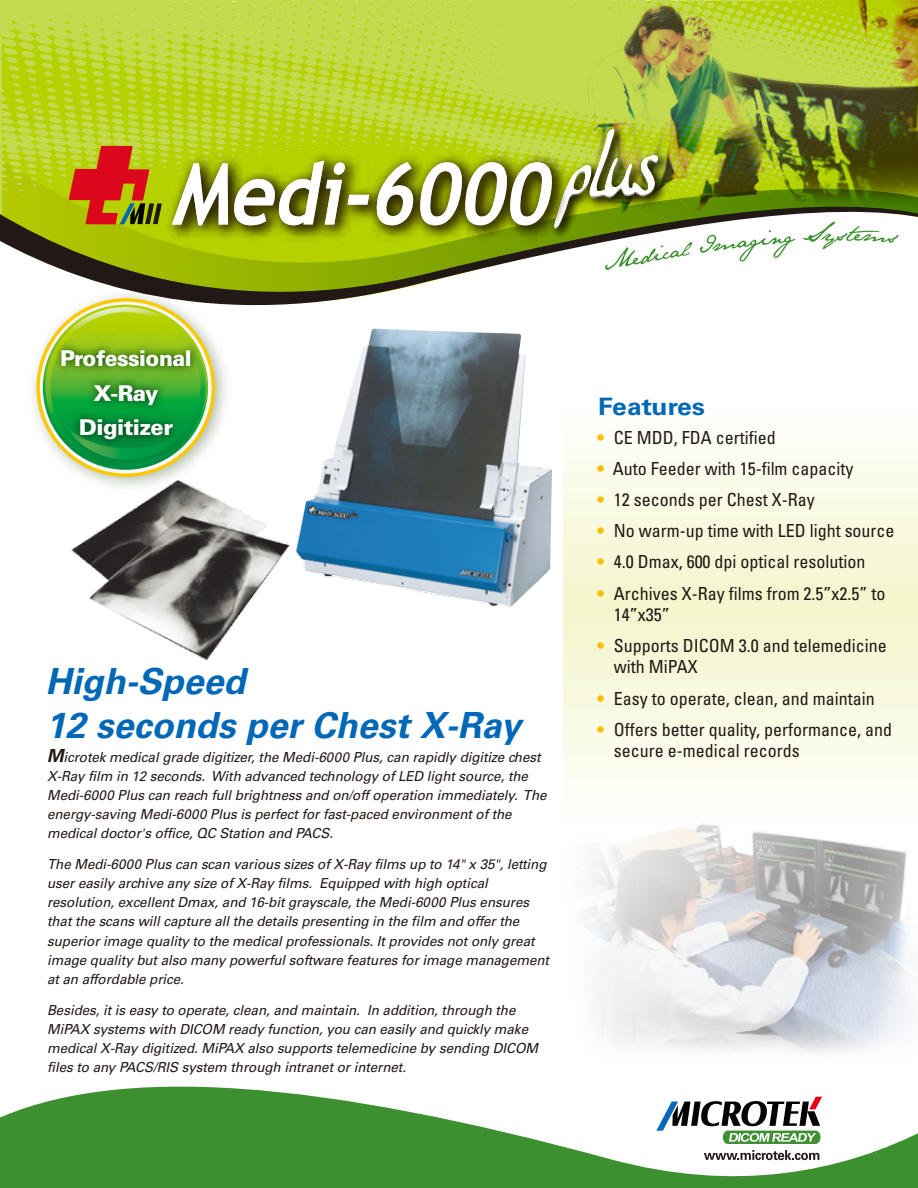
<style>
.page{position:relative;width:918px;height:1188px;background:#fff}
.page>*{position:absolute;margin:0;border:0;box-sizing:border-box;transform-origin:0 0}
.t1{font:italic 700 85.35px "Trebuchet MS";color:#fff;scale:.9 1}
.t2{font:italic 700 36px/43.2px "Univers";color:#0068b7}
.t3{font:700 24px "Univers";color:#0068b7;scale:1.1 1}
.t4{font:900 21.75px/34.5px "Univers";letter-spacing:-.025em;color:#fff;text-align:center;scale:.96 1}
.t5{font:condensed 18px/21.3px "Univers";color:#221815}
.t6{font:italic 13.8px/19px "Univers";letter-spacing:-.005em;color:#221815}
.s1{font-weight:700;font-size:18px}
.s2{font-stretch:normal;color:#fac000}
</style>
<div class="page">
<svg style="left:2px;top:1px;width:566px;height:191px;background:#bed637"></svg>
<img style="left:568px;top:1px;width:133px;height:191px">
<img style="left:701px;top:1px;width:217px;height:191px">
<svg style="left:2px;top:0;width:916px;height:1px"></svg>
<hr style="left:0;top:0;width:2px;height:236px;background:#c3d94e">
<svg style="left:563px;top:442px;width:355px;height:345px;background:#f8f9de"></svg>
<svg style="left:0;top:1086px;width:918px;height:102px;fill:#3c902f"></svg>
<svg style="left:656px;top:1109px;width:166px;height:35px"></svg>
<img style="left:71px;top:501px;width:219px;height:160px">
<img style="left:296px;top:334px;width:256px;height:273px">
<img style="left:565px;top:772px;width:353px;height:337px">
<img style="left:545px;top:121px;width:129px;height:71px">
<img style="left:554px;top:129px;width:104px;height:63px">
<img style="left:153px;top:136px;width:431px;height:56px">
<svg style="left:69px;top:146px;width:93px;height:46px;background:#cc6319"></svg>
<svg style="left:0;top:192px;width:918px;height:142px"></svg>
<img style="left:20px;top:282px;width:219px;height:219px">
<svg style="left:38px;top:300px;width:175px;height:175px"></svg>
<svg style="left:45px;top:307px;width:161px;height:160px"></svg>
<div style="left:50px;top:312px;width:150px;height:150px;background:#b2d000;border-radius:75px"></div>
<img style="left:32px;top:334px;width:189px;height:135px">
<p class="t1" style="left:171px;top:141px;width:441px">Medi-6000</p>
<p class="t4" style="left:60px;top:341px;width:138px">Professional<br>X-Ray<br>Digitizer</p>
<p class="t2" style="left:45px;top:660px;width:477px">High-Speed<br>12 seconds per Chest X-Ray</p>
<p class="t6" style="left:47px;top:747px;width:501px"><span class="s1">M</span>icrotek medical grade digitizer, the Medi-6000 Plus, can rapidly digitize chest X-Ray film in 12 seconds. With advanced technology of LED light source, the Medi-6000 Plus can reach full brightness and on/off operation immediately. The energy-saving Medi-6000 Plus is perfect for fast-paced environment of the medical doctor's office, QC Station and PACS.</p>
<p class="t6" style="left:47px;top:855px;width:503px">The Medi-6000 Plus can scan various sizes of X-Ray films up to 14" x 35", letting user easily archive any size of X-Ray films. Equipped with high optical resolution, excellent Dmax, and 16-bit grayscale, the Medi-6000 Plus ensures that the scans will capture all the details presenting in the film and offer the superior image quality to the medical professionals. It provides not only great image quality but also many powerful software features for image management at an affordable price.</p>
<p class="t6" style="left:47px;top:1000px;width:493px">Besides, it is easy to operate, clean, and maintain. In addition, through the MiPAX systems with DICOM ready function, you can easily and quickly make medical X-Ray digitized. MiPAX also supports telemedicine by sending DICOM files to any PACS/RIS system through intranet or internet.</p>
<p class="t3" style="left:598px;top:393px;width:99px">Features</p>
<p class="t5" style="left:597px;top:426px;width:180px"><span class="s2">•</span> CE MDD, FDA certified</p>
<p class="t5" style="left:597px;top:457px;width:258px"><span class="s2">•</span> Auto Feeder with 15-film capacity</p>
<p class="t5" style="left:597px;top:489px;width:219px"><span class="s2">•</span> 12 seconds per Chest X-Ray</p>
<p class="t5" style="left:597px;top:520px;width:299px"><span class="s2">•</span> No warm-up time with LED light source</p>
<p class="t5" style="left:597px;top:551px;width:270px"><span class="s2">•</span> 4.0 Dmax, 600 dpi optical resolution</p>
<p class="t5" style="left:614px;top:582px;width:273px;text-indent:-16px"><span class="s2">•</span> Archives X-Ray films from 2.5”x2.5” to<br>14”x35”</p>
<p class="t5" style="left:614px;top:635px;width:274px;text-indent:-16px"><span class="s2">•</span> Supports DICOM 3.0 and telemedicine with MiPAX</p>
<p class="t5" style="left:597px;top:687px;width:279px"><span class="s2">•</span> Easy to operate, clean, and maintain</p>
<p class="t5" style="left:614px;top:718px;width:280px;text-indent:-16px"><span class="s2">•</span> Offers better quality, performance, and secure e-medical records</p>
</div>
